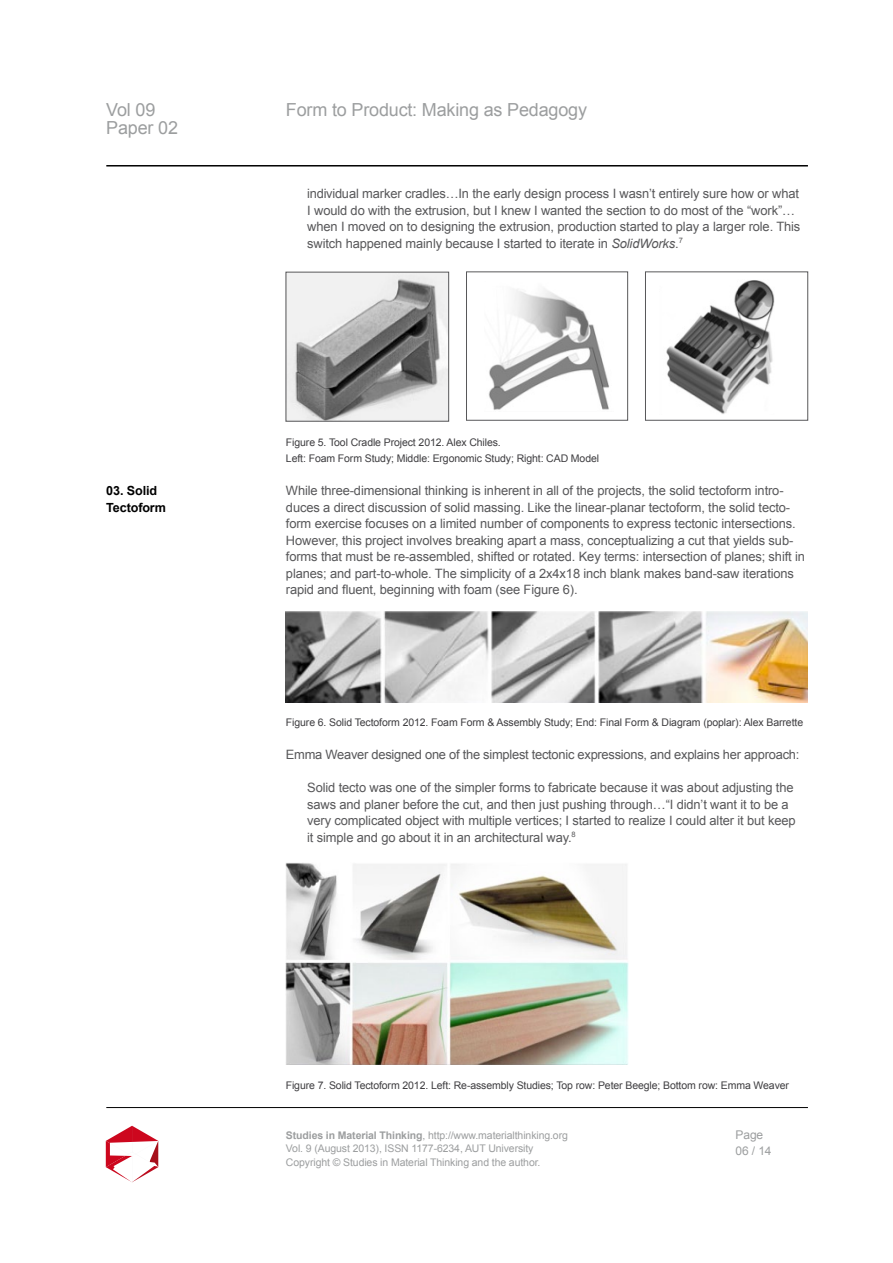
<style>
.page{position:relative;width:893px;height:1263px;background:#fff}
.page>*{position:absolute;margin:0;border:0;box-sizing:border-box;transform-origin:0 0}
.t1{font:18px "Arial";letter-spacing:-.01em;color:#9c9e9f}
.t2{font:12.9px/16.5px "Arial";letter-spacing:-.01em;color:#58585a}
.t3{font:700 12.6px/16.5px "Arial";letter-spacing:-.01em;color:#000}
.t4{font:12px/16.5px "Arial";letter-spacing:-.01em;color:#9c9e9f}
.t5{font:10.5px/16.5px "Arial";letter-spacing:-.01em;color:#3e3d40}
.t6{font:10.5px/13.5px "Arial";letter-spacing:-.01em;color:#9c9e9f}
.s1{font-style:italic}
.s2{font-weight:700}
</style>
<div class="page">
<hr style="left:106px;top:165px;width:702px;height:2px;background:#000">
<hr style="left:106px;top:1107px;width:702px;height:1px;background:#000">
<svg style="left:106px;top:1126px;width:52px;height:56px"></svg>
<img style="left:288px;top:274px;width:159px;height:145px">
<div style="left:286px;top:272px;width:163px;height:149px;border:1px solid #58585a"></div>
<img style="left:488px;top:289px;width:121px;height:121px">
<div style="left:466px;top:272px;width:162px;height:148px;border:1px solid #58585a"></div>
<img style="left:666px;top:280px;width:108px;height:134px">
<div style="left:645px;top:272px;width:163px;height:148px;border:1px solid #58585a"></div>
<img style="left:286px;top:612px;width:522px;height:90px">
<img style="left:286px;top:863px;width:343px;height:201px">
<h1 class="t1" style="left:106px;top:97px;width:51px">Vol 09</h1>
<h1 class="t1" style="left:286px;top:97px;width:303px">Form to Product: Making as Pedagogy</h1>
<h1 class="t1" style="left:106px;top:115px;width:73px">Paper 02</h1>
<p class="t3" style="left:106px;top:483px;width:61px">03. Solid<br>Tectoform</p>
<p class="t2" style="left:307px;top:185px;width:495px">individual marker cradles…In the early design process I wasn’t entirely sure how or what I would do with the extrusion, but I knew I wanted the section to do most of the “work”… when I moved on to designing the extrusion, production started to play a larger role. This switch happened mainly because I started to iterate in <span class="s1">SolidWorks</span>.<sup>7</sup></p>
<p class="t5" style="left:286px;top:434px;width:315px">Figure 5. Tool Cradle Project 2012. Alex Chiles.<br>Left: Foam Form Study; Middle: Ergonomic Study; Right: CAD Model</p>
<p class="t2" style="left:286px;top:482px;width:521px">While three-dimensional thinking is inherent in all of the projects, the solid tectoform intro&shy;duces a direct discussion of solid massing. Like the linear-planar tectoform, the solid tecto&shy;form exercise focuses on a limited number of components to express tectonic intersections.<br>However, this project involves breaking apart a mass, conceptualizing a cut that yields sub&shy;forms that must be re-assembled, shifted or rotated. Key terms: intersection of planes; shift in planes; and part-to-whole. The simplicity of a 2x4x18 inch blank makes band-saw iterations rapid and fluent, beginning with foam (see Figure 6).</p>
<p class="t5" style="left:286px;top:714px;width:519px">Figure 6. Solid Tectoform 2012. Foam Form &amp; Assembly Study; End: Final Form &amp; Diagram (poplar): Alex Barrette</p>
<p class="t2" style="left:286px;top:746px;width:515px">Emma Weaver designed one of the simplest tectonic expressions, and explains her approach:</p>
<p class="t2" style="left:307px;top:779px;width:490px">Solid tecto was one of the simpler forms to fabricate because it was about adjusting the saws and planer before the cut, and then just pushing through…“I didn’t want it to be a very complicated object with multiple vertices; I started to realize I could alter it but keep it simple and go about it in an architectural way.<sup>8</sup></p>
<p class="t5" style="left:286px;top:1077px;width:505px">Figure 7. Solid Tectoform 2012. Left: Re-assembly Studies; Top row: Peter Beegle; Bottom row: Emma Weaver</p>
<p class="t6" style="left:286px;top:1128px;width:283px"><span class="s2">Studies in Material Thinking</span>, http://www.materialthinking.org<br>Vol. 9 (August 2013), ISSN 1177-6234, AUT University<br>Copyright © Studies in Material Thinking and the author.</p>
<p class="t4" style="left:736px;top:1126px;width:37px">Page<br>06 / 14</p>
</div>
